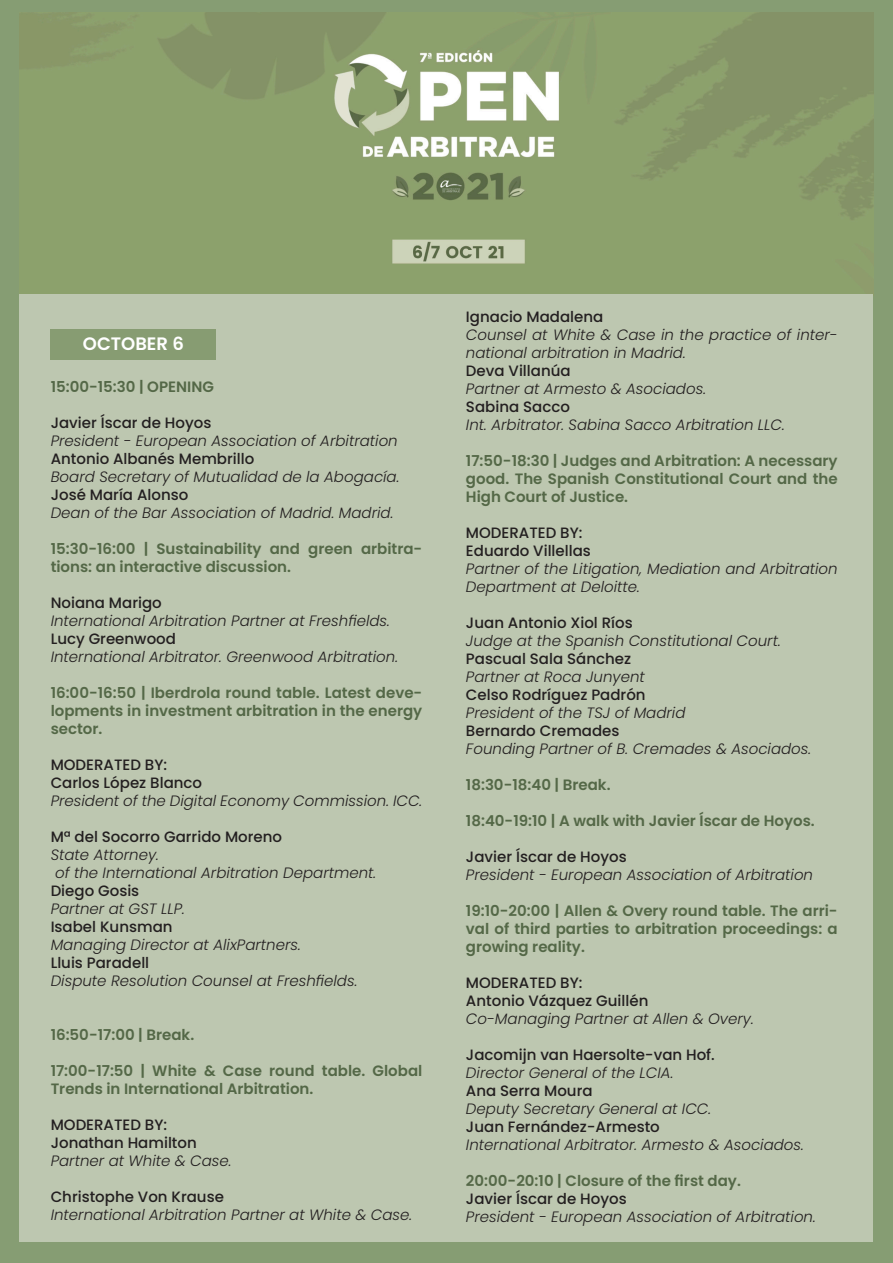
<style>
.page{position:relative;width:893px;height:1263px;background:#869d73}
.page>*{position:absolute;margin:0;border:0;box-sizing:border-box;transform-origin:0 0}
.t1{font:600 18px "Poppins";color:#fff}
.t2{font:italic 300 15px/18px "Poppins";color:#231f20}
.t3{font:600 15px/18px "Poppins";color:#546847;text-align:justify}
.t4{font:500 15px "Poppins";color:#231f20}
</style>
<div class="page">
<img style="left:19px;top:13px;width:855px;height:283px">
<div style="left:20px;top:294px;width:853px;height:948px;background:#bdc7b0"></div>
<div style="left:51px;top:329px;width:165px;height:30px;background:#879c72"></div>
<p class="t1" style="left:83px;top:333px;width:102px">OCTOBER 6</p>
<p class="t3" style="left:51px;top:378px;width:165px">15:00-15:30 | OPENING</p>
<p class="t4" style="left:51px;top:414px;width:162px">Javier Íscar de Hoyos</p>
<p class="t2" style="left:51px;top:432px;width:349px">President - European Association of Arbitration</p>
<p class="t4" style="left:51px;top:450px;width:205px">Antonio Albanés Membrillo</p>
<p class="t2" style="left:51px;top:468px;width:350px">Board Secretary of Mutualidad de la Abogacía.</p>
<p class="t4" style="left:51px;top:486px;width:139px">José María Alonso</p>
<p class="t2" style="left:51px;top:504px;width:344px">Dean of the Bar Association of Madrid. Madrid.</p>
<p class="t3" style="left:51px;top:540px;width:373px">15:30-16:00 | Sustainability and green arbitra&shy;tions: an interactive discussion.</p>
<p class="t4" style="left:51px;top:594px;width:113px">Noiana Marigo</p>
<p class="t2" style="left:51px;top:612px;width:341px">International Arbitration Partner at Freshfields.</p>
<p class="t4" style="left:51px;top:630px;width:127px">Lucy Greenwood</p>
<p class="t2" style="left:51px;top:648px;width:349px">International Arbitrator. Greenwood Arbitration.</p>
<p class="t3" style="left:51px;top:684px;width:373px">16:00-16:50 | Iberdrola round table. Latest deve&shy;lopments in investment arbitration in the energy sector.</p>
<p class="t4" style="left:51px;top:756px;width:118px">MODERATED BY:</p>
<p class="t4" style="left:51px;top:774px;width:153px">Carlos López Blanco</p>
<p class="t2" style="left:51px;top:792px;width:373px">President of the Digital Economy Commission. ICC.</p>
<p class="t4" style="left:51px;top:828px;width:233px">Mª del Socorro Garrido Moreno</p>
<p class="t2" style="left:51px;top:846px;width:110px">State Attorney.</p>
<p class="t2" style="left:55px;top:864px;width:323px">of the International Arbitration Department.</p>
<p class="t4" style="left:51px;top:882px;width:90px">Diego Gosis</p>
<p class="t2" style="left:51px;top:900px;width:136px">Partner at GST LLP.</p>
<p class="t4" style="left:51px;top:918px;width:123px">Isabel Kunsman</p>
<p class="t2" style="left:51px;top:936px;width:252px">Managing Director at AlixPartners.</p>
<p class="t4" style="left:51px;top:954px;width:100px">Lluis Paradell</p>
<p class="t2" style="left:51px;top:972px;width:308px">Dispute Resolution Counsel at Freshfields.</p>
<p class="t3" style="left:51px;top:1026px;width:145px">16:50-17:00 | Break.</p>
<p class="t3" style="left:51px;top:1062px;width:373px">17:00-17:50 | White &amp; Case round table. Global<br>Trends in International Arbitration.</p>
<p class="t4" style="left:51px;top:1116px;width:118px">MODERATED BY:</p>
<p class="t4" style="left:51px;top:1134px;width:148px">Jonathan Hamilton</p>
<p class="t2" style="left:51px;top:1152px;width:183px">Partner at White &amp; Case.</p>
<p class="t4" style="left:51px;top:1188px;width:175px">Christophe Von Krause</p>
<p class="t2" style="left:51px;top:1206px;width:363px">International Arbitration Partner at White &amp; Case.</p>
<p class="t4" style="left:466px;top:308px;width:139px">Ignacio Madalena</p>
<p class="t2" style="left:466px;top:326px;width:373px">Counsel at White &amp; Case in the practice of inter&shy;national arbitration in Madrid.</p>
<p class="t4" style="left:466px;top:362px;width:106px">Deva Villanúa</p>
<p class="t2" style="left:466px;top:380px;width:242px">Partner at Armesto &amp; Asociados.</p>
<p class="t4" style="left:466px;top:398px;width:105px">Sabina Sacco</p>
<p class="t2" style="left:466px;top:416px;width:320px">Int. Arbitrator. Sabina Sacco Arbitration LLC.</p>
<p class="t3" style="left:466px;top:452px;width:373px">17:50-18:30 | Judges and Arbitration: A necessary good. The Spanish Constitutional Court and the High Court of Justice.</p>
<p class="t4" style="left:466px;top:524px;width:118px">MODERATED BY:</p>
<p class="t4" style="left:466px;top:542px;width:126px">Eduardo Villellas</p>
<p class="t2" style="left:466px;top:560px;width:373px">Partner of the Litigation, Mediation and Arbitration<br>Department at Deloitte.</p>
<p class="t4" style="left:466px;top:614px;width:168px">Juan Antonio Xiol Ríos</p>
<p class="t2" style="left:466px;top:632px;width:316px">Judge at the Spanish Constitutional Court.</p>
<p class="t4" style="left:466px;top:650px;width:167px">Pascual Sala Sánchez</p>
<p class="t2" style="left:466px;top:668px;width:180px">Partner at Roca Junyent</p>
<p class="t4" style="left:466px;top:686px;width:181px">Celso Rodríguez Padrón</p>
<p class="t2" style="left:466px;top:704px;width:221px">President of the TSJ of Madrid</p>
<p class="t4" style="left:466px;top:722px;width:155px">Bernardo Cremades</p>
<p class="t2" style="left:466px;top:740px;width:347px">Founding Partner of B. Cremades &amp; Asociados.</p>
<p class="t3" style="left:466px;top:776px;width:146px">18:30-18:40 | Break.</p>
<p class="t3" style="left:466px;top:812px;width:350px">18:40-19:10 | A walk with Javier Íscar de Hoyos.</p>
<p class="t4" style="left:466px;top:848px;width:162px">Javier Íscar de Hoyos</p>
<p class="t2" style="left:466px;top:866px;width:349px">President - European Association of Arbitration</p>
<p class="t3" style="left:466px;top:902px;width:373px">19:10-20:00 | Allen &amp; Overy round table. The arri&shy;val of third parties to arbitration proceedings: a growing reality.</p>
<p class="t4" style="left:466px;top:974px;width:118px">MODERATED BY:</p>
<p class="t4" style="left:466px;top:992px;width:184px">Antonio Vázquez Guillén</p>
<p class="t2" style="left:466px;top:1010px;width:289px">Co-Managing Partner at Allen &amp; Overy.</p>
<p class="t4" style="left:466px;top:1046px;width:250px">Jacomijn van Haersolte-van Hof.</p>
<p class="t2" style="left:466px;top:1064px;width:209px">Director General of the LCIA.</p>
<p class="t4" style="left:466px;top:1082px;width:128px">Ana Serra Moura</p>
<p class="t2" style="left:466px;top:1100px;width:247px">Deputy Secretary General at ICC.</p>
<p class="t4" style="left:466px;top:1118px;width:195px">Juan Fernández-Armesto</p>
<p class="t2" style="left:466px;top:1136px;width:339px">International Arbitrator. Armesto &amp; Asociados.</p>
<p class="t3" style="left:466px;top:1172px;width:276px">20:00-20:10 | Closure of the first day.</p>
<p class="t4" style="left:466px;top:1190px;width:162px">Javier Íscar de Hoyos</p>
<p class="t2" style="left:466px;top:1208px;width:351px">President - European Association of Arbitration.</p>
</div>
